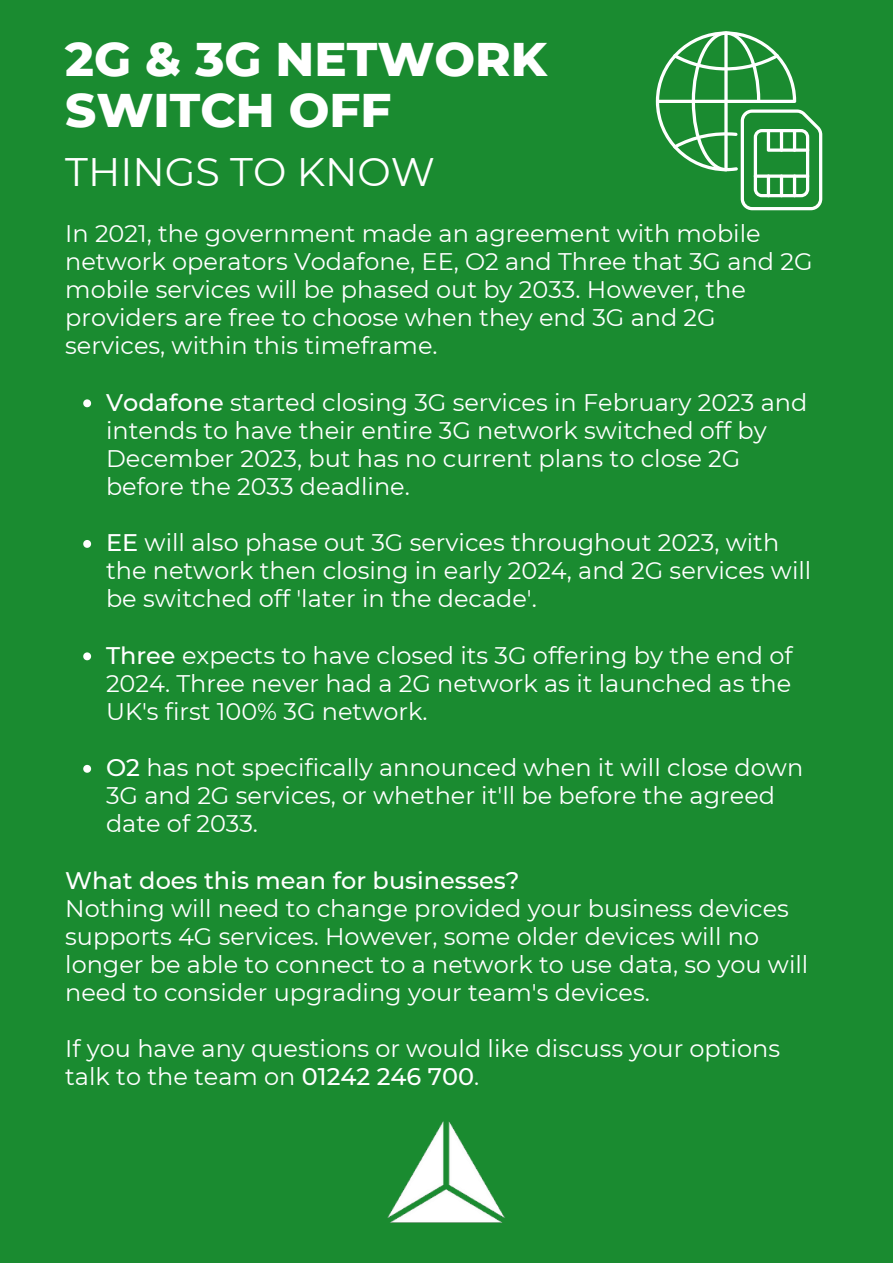
<style>
.page{position:relative;width:893px;height:1264px;background:#fff}
.page>*{position:absolute;margin:0;border:0;box-sizing:border-box;transform-origin:0 0}
.t1{font:800 48.15px/50.6px "Montserrat";color:#fff}
.t2{font:39.75px "Montserrat";color:#fff}
.t3{font:24px/28px "Montserrat";color:#fff}
.t4{font:500 24px "Montserrat";color:#fff}
.s1{font-weight:500}
</style>
<div class="page">
<div style="left:0;top:0;width:892px;height:1262px;background:#1a8b30"></div>
<svg style="left:655px;top:31px;width:167px;height:179px"></svg>
<svg style="left:83px;top:399px;width:8px;height:8px"></svg>
<svg style="left:83px;top:540px;width:8px;height:8px"></svg>
<svg style="left:83px;top:652px;width:8px;height:8px"></svg>
<svg style="left:83px;top:765px;width:8px;height:7px"></svg>
<img style="left:387px;top:1121px;width:118px;height:102px">
<h1 class="t1" style="left:65px;top:34px;width:483px">2G &amp; 3G NETWORK<br>SWITCH OFF</h1>
<h2 class="t2" style="left:65px;top:147px;width:371px">THINGS TO KNOW</h2>
<p class="t3" style="left:65px;top:219px;width:748px">In 2021, the government made an agreement with mobile network operators Vodafone, EE, O2 and Three that 3G and 2G mobile services will be phased out by 2033. However, the providers are free to choose when they end 3G and 2G services, within this timeframe.</p>
<p class="t3" style="left:106px;top:388px;width:702px"><span class="s1">Vodafone</span> started closing 3G services in February 2023 and intends to have their entire 3G network switched off by December 2023, but has no current plans to close 2G before the 2033 deadline.</p>
<p class="t3" style="left:106px;top:528px;width:706px"><span class="s1">EE</span> will also phase out 3G services throughout 2023, with the network then closing in early 2024, and 2G services will be switched off 'later in the decade'.</p>
<p class="t3" style="left:106px;top:641px;width:688px;text-align:justify"><span class="s1">Three</span> expects to have closed its 3G offering by the end of 2024. Three never had a 2G network as it launched as the UK's first 100% 3G network.</p>
<p class="t3" style="left:106px;top:753px;width:698px"><span class="s1">O2</span> has not specifically announced when it will close down<br>3G and 2G services, or whether it'll be before the agreed date of 2033.</p>
<p class="t4" style="left:65px;top:865px;width:455px">What does this mean for businesses?</p>
<p class="t3" style="left:65px;top:894px;width:744px">Nothing will need to change provided your business devices supports 4G services. However, some older devices will no longer be able to connect to a network to use data, so you will need to consider upgrading your team's devices.</p>
<p class="t3" style="left:65px;top:1034px;width:716px">If you have any questions or would like discuss your options talk to the team on <span class="s1">01242 246 700</span>.</p>
</div>
